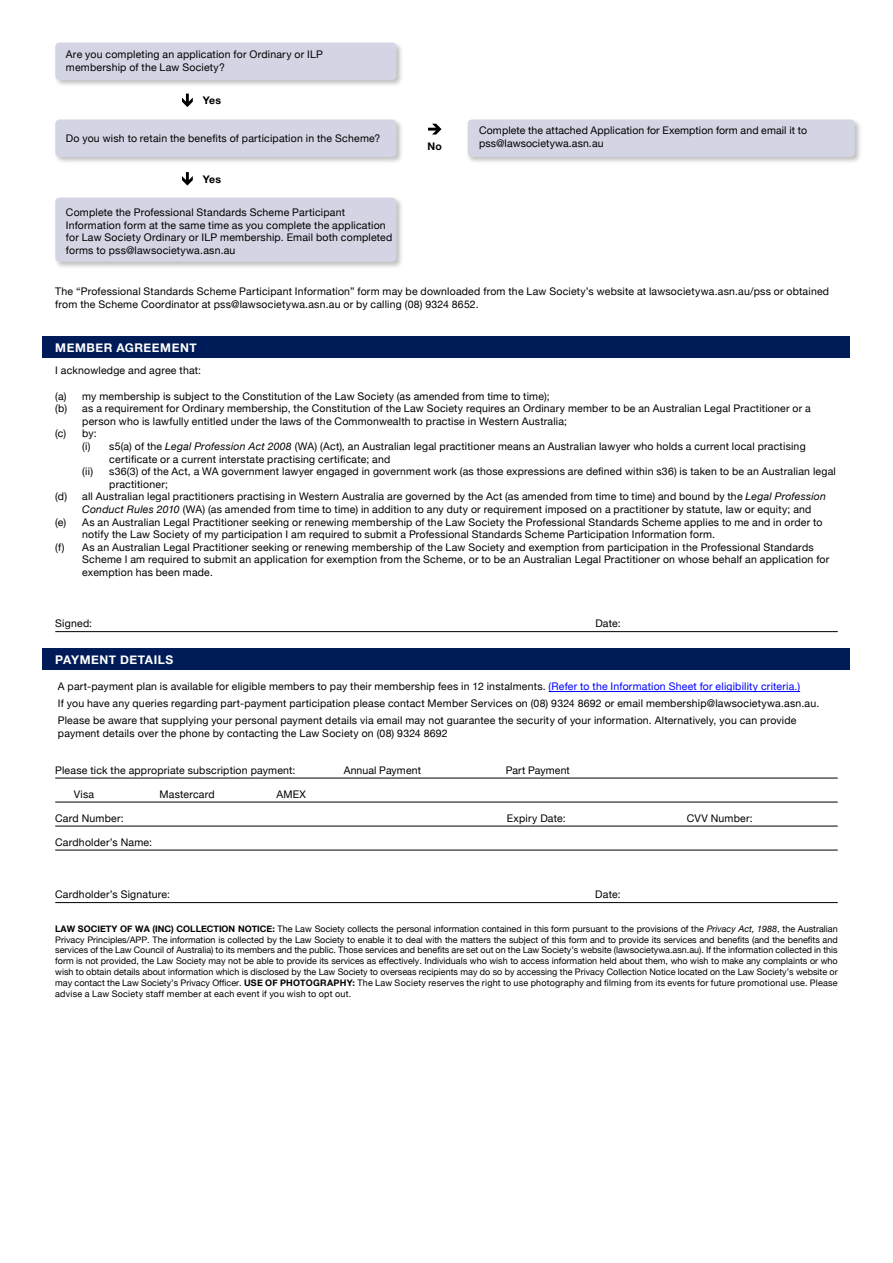
<style>
.page{position:relative;width:893px;height:1263px;background:#fff}
.page>*{position:absolute;margin:0;border:0;box-sizing:border-box;transform-origin:0 0}
.t1{font:700 12px "Helvetica Neue";letter-spacing:.045em;color:#fff}
.t2{font:10.5px/12.6px "Helvetica Neue";letter-spacing:.02em;color:#000}
.t3{font:700 10.5px "Helvetica Neue";letter-spacing:.025em;color:#000}
.t4{font:9px/10.8px "Helvetica Neue";letter-spacing:.025em;color:#000;text-align:justify}
.s1{font-style:italic}
.s2{color:#00f}
.s3{font-weight:700}
</style>
<div class="page">
<div style="left:53px;top:41px;width:351px;height:47px;background:#000;opacity:.25"></div>
<div style="left:55px;top:43px;width:341px;height:37px;background:#d4d5e4;border-radius:4px"></div>
<div style="left:53px;top:118px;width:351px;height:47px;background:#000;opacity:.25"></div>
<div style="left:55px;top:119px;width:341px;height:38px;background:#d4d5e4;border-radius:4px"></div>
<div style="left:466px;top:118px;width:396px;height:47px;background:#000;opacity:.25"></div>
<div style="left:468px;top:119px;width:387px;height:38px;background:#d4d5e4;border-radius:4px"></div>
<div style="left:53px;top:196px;width:351px;height:73px;background:#000;opacity:.25"></div>
<div style="left:55px;top:198px;width:341px;height:64px;background:#d4d5e4;border-radius:4px"></div>
<svg style="left:182px;top:94px;width:11px;height:13px"></svg>
<svg style="left:428px;top:124px;width:13px;height:11px"></svg>
<svg style="left:182px;top:172px;width:11px;height:14px"></svg>
<div style="left:43px;top:648px;width:807px;height:22px;background:#001c58"></div>
<div style="left:43px;top:337px;width:807px;height:21px;background:#001c58"></div>
<hr style="left:55px;top:778px;width:783px;height:1px;background:#000">
<hr style="left:55px;top:802px;width:783px;height:1px;background:#000">
<hr style="left:55px;top:826px;width:783px;height:1px;background:#000">
<hr style="left:55px;top:850px;width:783px;height:1px;background:#000">
<hr style="left:55px;top:902px;width:783px;height:1px;background:#000">
<hr style="left:55px;top:631px;width:783px;height:1px;background:#000">
<hr style="left:549px;top:691px;width:251px;height:1px;background:#00f">
<p class="t2" style="left:66px;top:48px;width:259px">Are you completing an application for Ordinary or ILP membership of the Law Society?</p>
<p class="t3" style="left:203px;top:94px;width:20px">Yes</p>
<p class="t2" style="left:66px;top:132px;width:316px">Do you wish to retain the benefits of participation in the Scheme?</p>
<p class="t3" style="left:203px;top:172px;width:20px">Yes</p>
<p class="t2" style="left:66px;top:206px;width:328px">Complete the Professional Standards Scheme Participant Information form at the same time as you complete the application for Law Society Ordinary or ILP membership. Email both completed forms to pss@lawsocietywa.asn.au</p>
<p class="t2" style="left:479px;top:124px;width:329px">Complete the attached Application for Exemption form and email it to</p>
<p class="t3" style="left:428px;top:140px;width:16px">No</p>
<p class="t2" style="left:479px;top:136px;width:126px">pss@lawsocietywa.asn.au</p>
<p class="t2" style="left:55px;top:285px;width:775px">The “Professional Standards Scheme Participant Information” form may be downloaded from the Law Society’s website at lawsocietywa.asn.au/pss or obtained from the Scheme Coordinator at pss@lawsocietywa.asn.au or by calling (08) 9324 8652.</p>
<p class="t1" style="left:55px;top:341px;width:143px">MEMBER AGREEMENT</p>
<p class="t2" style="left:55px;top:364px;width:147px">I acknowledge and agree that:</p>
<p class="t2" style="left:55px;top:389px;width:496px">(a) my membership is subject to the Constitution of the Law Society (as amended from time to time);</p>
<p class="t2" style="left:55px;top:402px;width:757px">(b) as a requirement for Ordinary membership, the Constitution of the Law Society requires an Ordinary member to be an Australian Legal Practitioner or a</p>
<p class="t2" style="left:82px;top:414px;width:486px">person who is lawfully entitled under the laws of the Commonwealth to practise in Western Australia;</p>
<p class="t2" style="left:55px;top:427px;width:43px">(c) by:</p>
<p class="t2" style="left:82px;top:440px;width:725px">(i) s5(a) of the <span class="s1">Legal Profession Act 2008</span> (WA) (Act), an Australian legal practitioner means an Australian lawyer who holds a current local practising</p>
<p class="t2" style="left:109px;top:452px;width:283px">certificate or a current interstate practising certificate; and</p>
<p class="t2" style="left:82px;top:465px;width:755px">(ii) s36(3) of the Act, a WA government lawyer engaged in government work (as those expressions are defined within s36) is taken to be an Australian legal</p>
<p class="t2" style="left:109px;top:477px;width:60px">practitioner;</p>
<p class="t2" style="left:55px;top:490px;width:772px">(d) all Australian legal practitioners practising in Western Australia are governed by the Act (as amended from time to time) and bound by the <span class="s1">Legal Profession</span></p>
<p class="t2" style="left:82px;top:503px;width:731px"><span class="s1">Conduct Rules 2010</span> (WA) (as amended from time to time) in addition to any duty or requirement imposed on a practitioner by statute, law or equity; and</p>
<p class="t2" style="left:55px;top:515px;width:769px">(e) As an Australian Legal Practitioner seeking or renewing membership of the Law Society the Professional Standards Scheme applies to me and in order to</p>
<p class="t2" style="left:82px;top:528px;width:634px">notify the Law Society of my participation I am required to submit a Professional Standards Scheme Participation Information form.</p>
<p class="t2" style="left:55px;top:540px;width:760px">(f) As an Australian Legal Practitioner seeking or renewing membership of the Law Society and exemption from participation in the Professional Standards</p>
<p class="t2" style="left:82px;top:553px;width:748px">Scheme I am required to submit an application for exemption from the Scheme, or to be an Australian Legal Practitioner on whose behalf an application for</p>
<p class="t2" style="left:82px;top:566px;width:132px">exemption has been made.</p>
<p class="t2" style="left:55px;top:617px;width:38px">Signed:</p>
<p class="t2" style="left:595px;top:617px;width:27px">Date:</p>
<p class="t1" style="left:55px;top:652px;width:120px">PAYMENT DETAILS</p>
<p class="t2" style="left:58px;top:678px;width:763px;line-height:16.8px">A part-payment plan is available for eligible members to pay their membership fees in 12 instalments. <span class="s2">(Refer to the Information Sheet for eligibility criteria.)<br></span>If you have any queries regarding part-payment participation please contact Member Services on (08) 9324 8692 or email membership@lawsocietywa.asn.au.<br>Please be aware that supplying your personal payment details via email may not guarantee the security of your information. Alternatively, you can provide</p>
<p class="t2" style="left:58px;top:727px;width:391px">payment details over the phone by contacting the Law Society on (08) 9324 8692</p>
<p class="t2" style="left:55px;top:763px;width:242px">Please tick the appropriate subscription payment:</p>
<p class="t2" style="left:344px;top:763px;width:79px">Annual Payment</p>
<p class="t2" style="left:506px;top:763px;width:66px">Part Payment</p>
<p class="t2" style="left:74px;top:787px;width:22px">Visa</p>
<p class="t2" style="left:159px;top:787px;width:57px">Mastercard</p>
<p class="t2" style="left:276px;top:787px;width:31px">AMEX</p>
<p class="t2" style="left:55px;top:811px;width:70px">Card Number:</p>
<p class="t2" style="left:507px;top:811px;width:60px">Expiry Date:</p>
<p class="t2" style="left:687px;top:811px;width:67px">CVV Number:</p>
<p class="t2" style="left:55px;top:835px;width:98px">Cardholder’s Name:</p>
<p class="t2" style="left:55px;top:888px;width:116px">Cardholder’s Signature:</p>
<p class="t2" style="left:595px;top:888px;width:27px">Date:</p>
<p class="t4" style="left:55px;top:923px;width:784px"><span class="s3">LAW SOCIETY OF WA (INC) COLLECTION NOTICE:</span> The Law Society collects the personal information contained in this form pursuant to the provisions of the <span class="s1">Privacy Act, 1988</span>, the Australian Privacy Principles/APP. The information is collected by the Law Society to enable it to deal with the matters the subject of this form and to provide its services and benefits (and the benefits and services of the Law Council of Australia) to its members and the public. Those services and benefits are set out on the Law Society’s website (lawsocietywa.asn.au). If the information collected in this form is not provided, the Law Society may not be able to provide its services as effectively. Individuals who wish to access information held about them, who wish to make any complaints or who wish to obtain details about information which is disclosed by the Law Society to overseas recipients may do so by accessing the Privacy Collection Notice located on the Law Society’s website or may contact the Law Society’s Privacy Officer. <span class="s3">USE OF PHOTOGRAPHY:</span> The Law Society reserves the right to use photography and filming from its events for future promotional use. Please advise a Law Society staff member at each event if you wish to opt out.</p>
</div>
